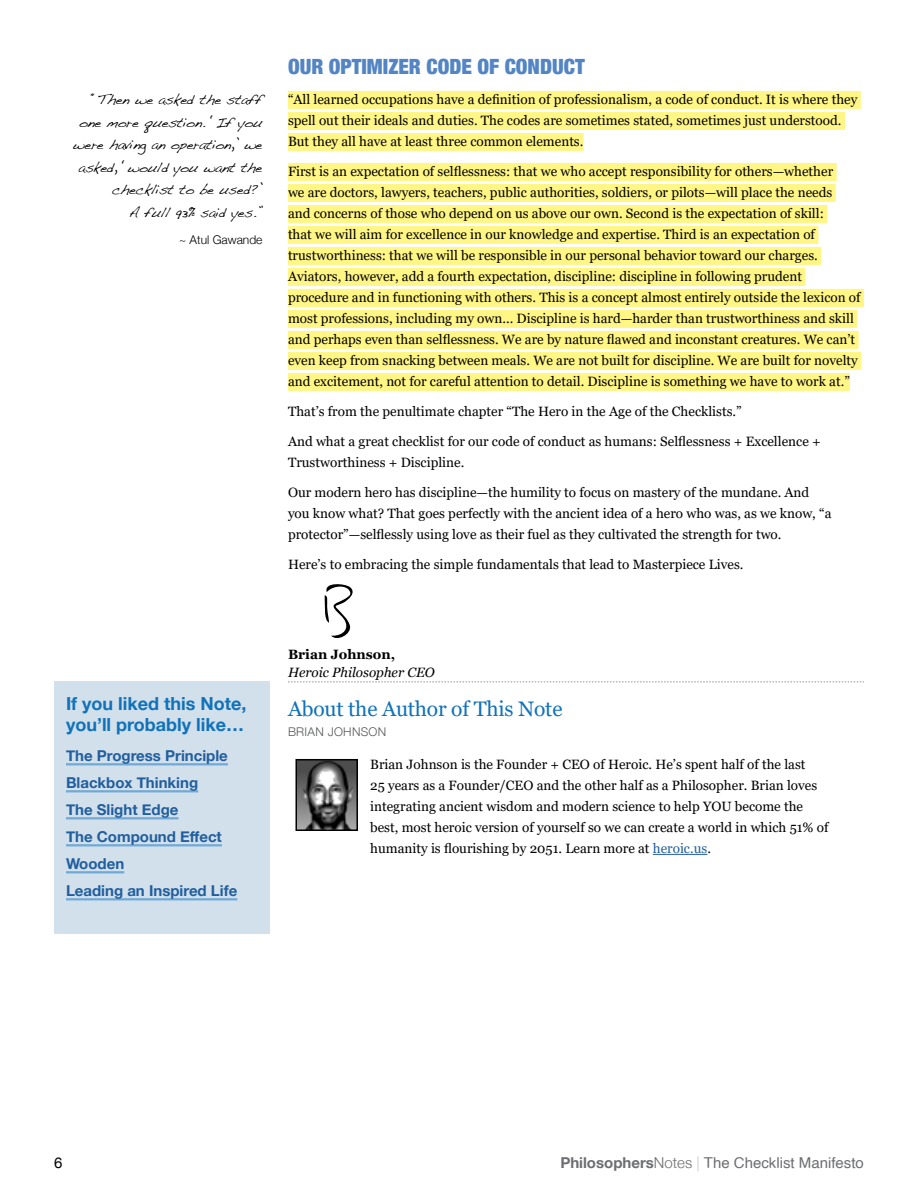
<style>
.page{position:relative;width:918px;height:1188px;background:#fff}
.page>*{position:absolute;margin:0;border:0;box-sizing:border-box;transform-origin:0 0}
.t1{font:900 condensed 21px "Helvetica Neue";color:#5385c5}
.t2{font:21px "Georgia";letter-spacing:-.01em;color:#1072ba}
.t3{font:700 18px/21.6px "Helvetica Neue";color:#1072ba}
.t4{font:700 15px/27px "Helvetica Neue";color:#215e9e}
.t5{font:15px "Helvetica";color:#6d6e71}
.t6{font:15px "Helvetica Neue";color:#000}
.t7{font:13.5px/21px "Georgia";color:#000}
.t8{font:italic 13.5px "Georgia";color:#000}
.t9{font:700 13.5px "Georgia";color:#000}
.t10{font:12px/22.5px "Dakota";letter-spacing:-.025em;color:#000;text-align:right}
.t11{font:300 12px "Helvetica Neue";letter-spacing:.025em;color:#58595b}
.t12{font:300 12px "Helvetica Neue";color:#000}
.s1{color:#215e9e}
.s2{font-family:"Helvetica Neue";font-weight:700}
.s3{font-family:"Helvetica Neue";font-weight:300}
.s4{font-family:"Helvetica Neue";font-weight:200}
</style>
<div class="page">
<div style="left:288px;top:91px;width:573px;height:18px;background:#fff685"></div>
<div style="left:288px;top:112px;width:557px;height:18px;background:#fff685"></div>
<div style="left:288px;top:133px;width:296px;height:18px;background:#fff685"></div>
<div style="left:288px;top:163px;width:549px;height:18px;background:#fff685"></div>
<div style="left:288px;top:184px;width:548px;height:18px;background:#fff685"></div>
<div style="left:288px;top:205px;width:539px;height:18px;background:#fff685"></div>
<div style="left:288px;top:226px;width:530px;height:18px;background:#fff685"></div>
<div style="left:288px;top:247px;width:533px;height:18px;background:#fff685"></div>
<div style="left:288px;top:268px;width:517px;height:18px;background:#fff685"></div>
<div style="left:288px;top:289px;width:576px;height:18px;background:#fff685"></div>
<div style="left:288px;top:310px;width:569px;height:18px;background:#fff685"></div>
<div style="left:288px;top:331px;width:571px;height:18px;background:#fff685"></div>
<div style="left:288px;top:352px;width:573px;height:18px;background:#fff685"></div>
<div style="left:288px;top:373px;width:562px;height:18px;background:#fff685"></div>
<div style="left:54px;top:682px;width:216px;height:252px;background:#d2e0eb"></div>
<hr style="left:66px;top:763px;width:162px;height:2px;background:#70a9d5">
<hr style="left:66px;top:790px;width:132px;height:2px;background:#70a9d5">
<hr style="left:66px;top:817px;width:112px;height:2px;background:#70a9d5">
<hr style="left:66px;top:844px;width:156px;height:2px;background:#70a9d5">
<hr style="left:66px;top:871px;width:58px;height:2px;background:#70a9d5">
<hr style="left:66px;top:898px;width:171px;height:2px;background:#70a9d5">
<svg style="left:288px;top:682px;width:576px;height:1px"></svg>
<img style="left:299px;top:762px;width:56px;height:66px">
<div style="left:296px;top:759px;width:62px;height:72px;border:2px solid #000"></div>
<hr style="left:653px;top:854px;width:54px;height:1px;background:#215e9e">
<svg style="left:324px;top:584px;width:29px;height:54px"></svg>
<p class="t10" style="left:73px;top:90px;width:191px">“Then we asked the staff one more question. ‘If you were having an operation,’ we asked, ‘would you want the checklist to be used?’<br>A full 93% said yes.”</p>
<p class="t12" style="left:179px;top:230px;width:85px">~ Atul Gawande</p>
<h1 class="t1" style="left:288px;top:50px;width:298px">OUR OPTIMIZER CODE OF CONDUCT</h1>
<p class="t7" style="left:288px;top:90px;width:571px">“All learned occupations have a definition of professionalism, a code of conduct. It is where they spell out their ideals and duties. The codes are sometimes stated, sometimes just understood.<br>But they all have at least three common elements.</p>
<p class="t7" style="left:288px;top:162px;width:574px">First is an expectation of selflessness: that we who accept responsibility for others—whether<br>we are doctors, lawyers, teachers, public authorities, soldiers, or pilots—will place the needs<br>and concerns of those who depend on us above our own. Second is the expectation of skill:<br>that we will aim for excellence in our knowledge and expertise. Third is an expectation of trustworthiness: that we will be responsible in our personal behavior toward our charges.<br>Aviators, however, add a fourth expectation, discipline: discipline in following prudent procedure and in functioning with others. This is a concept almost entirely outside the lexicon of most professions, including my own... Discipline is hard—harder than trustworthiness and skill and perhaps even than selflessness. We are by nature flawed and inconstant creatures. We can’t even keep from snacking between meals. We are not built for discipline. We are built for novelty and excitement, not for careful attention to detail. Discipline is something we have to work at.”</p>
<p class="t7" style="left:288px;top:402px;width:455px">That’s from the penultimate chapter “The Hero in the Age of the Checklists.”</p>
<p class="t7" style="left:288px;top:432px;width:534px">And what a great checklist for our code of conduct as humans: Selflessness + Excellence +<br>Trustworthiness + Discipline.</p>
<p class="t7" style="left:288px;top:483px;width:545px">Our modern hero has discipline—the humility to focus on mastery of the mundane. And you know what? That goes perfectly with the ancient idea of a hero who was, as we know, “a protector”—selflessly using love as their fuel as they cultivated the strength for two.</p>
<p class="t7" style="left:288px;top:555px;width:457px">Here’s to embracing the simple fundamentals that lead to Masterpiece Lives.</p>
<h2 class="t3" style="left:66px;top:693px;width:182px">If you liked this Note, you’ll probably like…</h2>
<p class="t4" style="left:66px;top:743px;width:173px">The Progress Principle<br>Blackbox Thinking<br>The Slight Edge<br>The Compound Effect<br>Wooden<br>Leading an Inspired Life</p>
<p class="t9" style="left:288px;top:646px;width:109px">Brian Johnson,</p>
<p class="t8" style="left:288px;top:664px;width:148px">Heroic Philosopher CEO</p>
<h1 class="t2" style="left:288px;top:696px;width:276px">About the Author of This Note</h1>
<p class="t11" style="left:288px;top:723px;width:100px">BRIAN JOHNSON</p>
<p class="t7" style="left:370px;top:754px;width:460px">Brian Johnson is the Founder + CEO of Heroic. He’s spent half of the last<br>25 years as a Founder/CEO and the other half as a Philosopher. Brian loves integrating ancient wisdom and modern science to help YOU become the best, most heroic version of yourself so we can create a world in which 51% of humanity is flourishing by 2051. Learn more at <span class="s1">heroic.us</span>.</p>
<p class="t6" style="left:54px;top:1152px;width:10px">6</p>
<p class="t5" style="left:560px;top:1151px;width:305px"><span class="s2">Philosophers</span><span class="s3">Notes</span> <span class="s4">|</span> The Checklist Manifesto</p>
</div>
